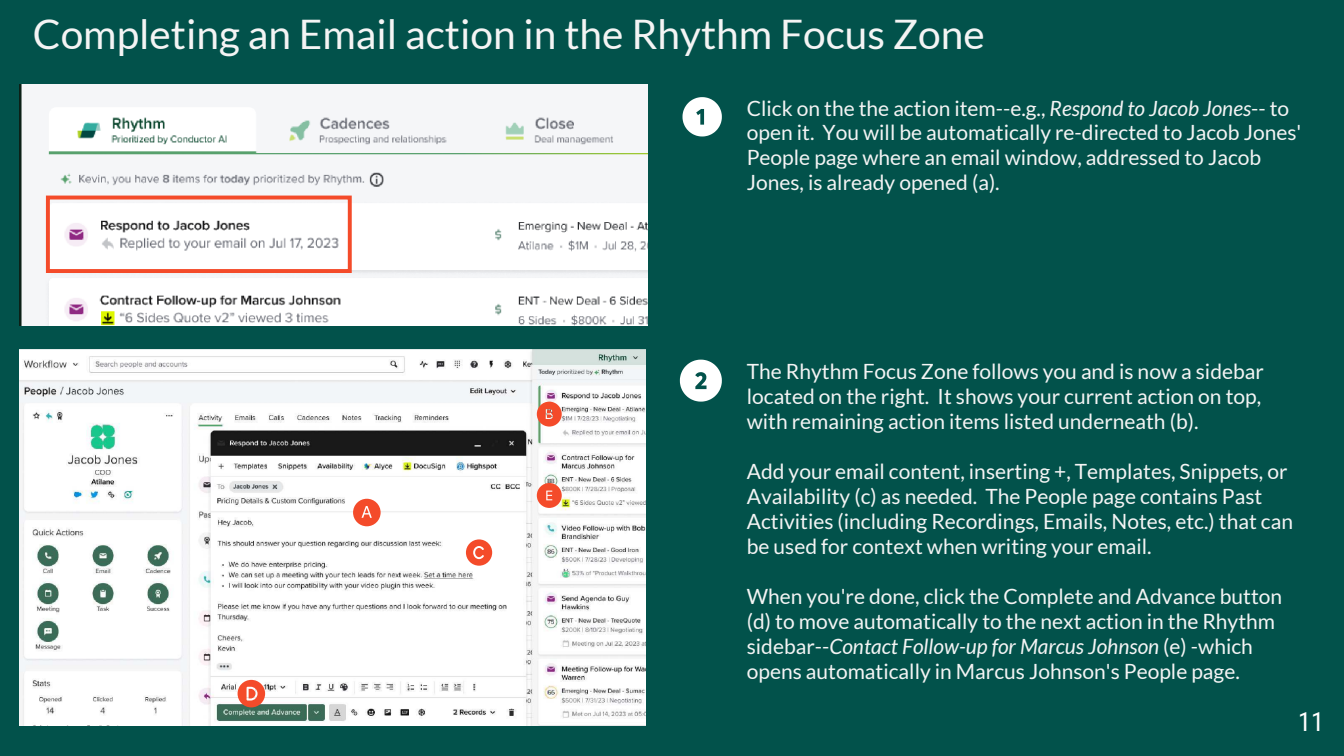
<style>
.page{position:relative;width:1344px;height:756px;background:#02524b}
.page>*{position:absolute;margin:0;border:0;box-sizing:border-box;transform-origin:0 0}
.t1{font:40.6px "Lato";color:#f4f4f4}
.t2{font:26.25px "Roboto Condensed";color:#fff}
.t3{font:21px/24.8px "Lato";color:#f4f4f4}
.s1{font-style:italic}
</style>
<div class="page">
<img style="left:20px;top:84px;width:627px;height:242px">
<img style="left:20px;top:349px;width:626px;height:376px">
<svg style="left:682px;top:97px;width:40px;height:39px"></svg>
<svg style="left:680px;top:360px;width:42px;height:42px"></svg>
<div style="left:46px;top:196px;width:306px;height:77px;border:4px solid #f44b2a"></div>
<svg style="left:353px;top:499px;width:28px;height:27px"></svg>
<svg style="left:537px;top:402px;width:25px;height:25px"></svg>
<svg style="left:466px;top:539px;width:26px;height:27px"></svg>
<svg style="left:238px;top:680px;width:27px;height:27px"></svg>
<svg style="left:537px;top:483px;width:25px;height:25px"></svg>
<h1 class="t1" style="left:33px;top:11px;width:954px">Completing an Email action in the Rhythm Focus Zone</h1>
<p class="t3" style="left:747px;top:95px;width:556px">Click on the the action item--e.g., <span class="s1">Respond to Jacob Jones</span>-- to open it. You will be automatically re-directed to Jacob Jones' People page where an email window, addressed to Jacob Jones, is already opened (a).</p>
<p class="t3" style="left:747px;top:359px;width:519px">The Rhythm Focus Zone follows you and is now a sidebar located on the right. It shows your current action on top, with remaining action items listed underneath (b).</p>
<p class="t3" style="left:747px;top:459px;width:548px">Add your email content, inserting +, Templates, Snippets, or Availability (c) as needed. The People page contains Past Activities (including Recordings, Emails, Notes, etc.) that can be used for context when writing your email.</p>
<p class="t3" style="left:747px;top:584px;width:537px">When you're done, click the Complete and Advance button (d) to move automatically to the next action in the Rhythm sidebar--<span class="s1">Contact Follow-up for Marcus Johnson</span> (e) -which opens automatically in Marcus Johnson's People page.</p>
<p class="t2" style="left:1298px;top:703px;width:27px">11</p>
</div>
